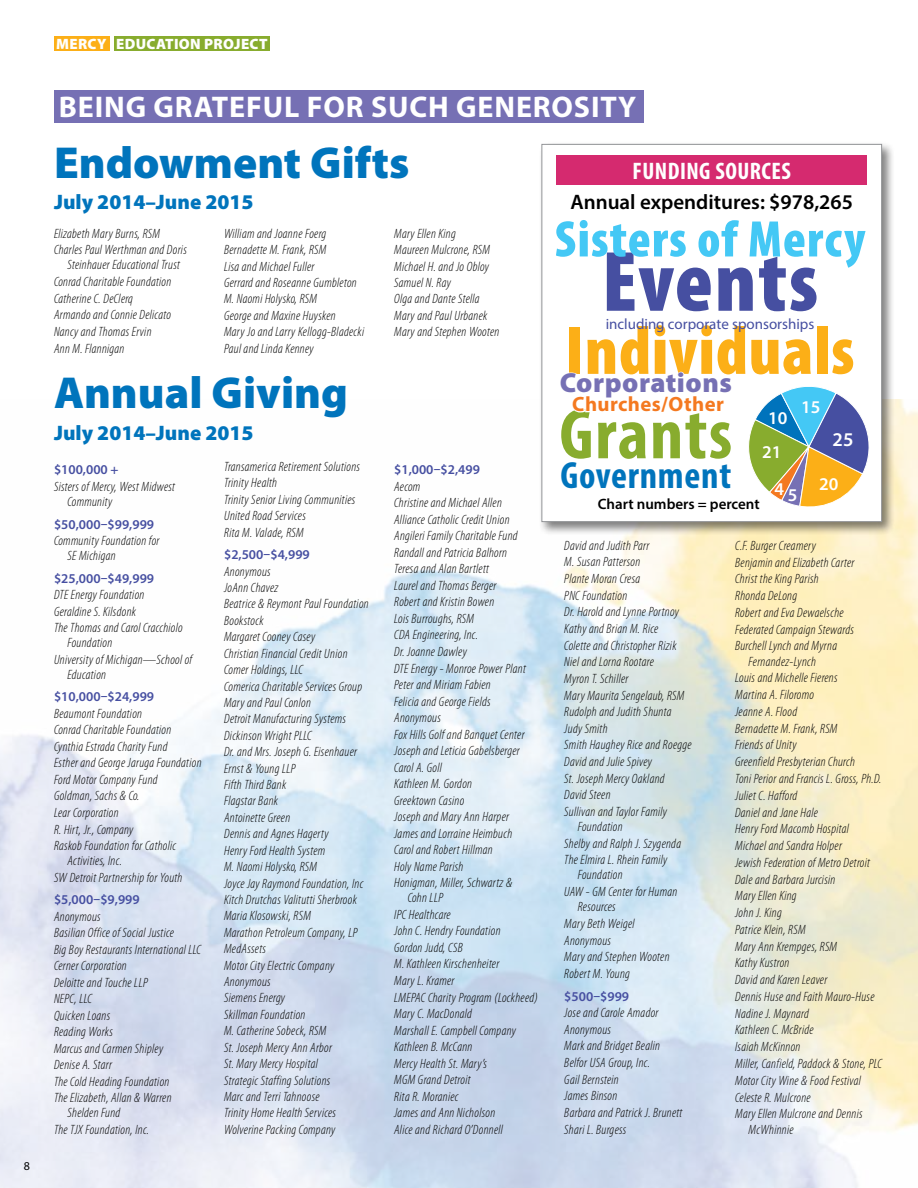
<style>
.page{position:relative;width:918px;height:1188px;background:#fff}
.page>*{position:absolute;margin:0;border:0;box-sizing:border-box;transform-origin:0 0}
.t1{font:900 condensed 86.4px "Myriad Pro";letter-spacing:.02em;color:#464fa1}
.t2{font:700 condensed 72.6px "Myriad Pro";letter-spacing:.02em;color:#88ac2e}
.t3{font:900 condensed 69.15px "Myriad Pro";letter-spacing:.01em;color:#fcaf17}
.t4{font:900 condensed 51.9px "Myriad Pro";letter-spacing:.02em;color:#44c8f5}
.t5{font:900 45px "Myriad Pro";color:#0074bc}
.t6{font:700 condensed 37.95px "Myriad Pro";letter-spacing:.02em;color:#0074bc}
.t7{font:700 30px "Myriad Pro";letter-spacing:.03em;color:#fff}
.t8{font:900 27.6px "Myriad Pro";letter-spacing:.02em;color:#7670b4}
.t9{font:700 condensed 24px "Myriad Pro";letter-spacing:.02em;color:#fff}
.t10{font:900 21px "Myriad Pro";color:#0074bc}
.t11{font:600 21px "Myriad Pro";color:#000}
.t12{font:700 20.7px "Myriad Pro";letter-spacing:.02em;color:#f47920}
.t13{font:600 19.5px "Myriad Pro";color:#fff}
.t14{font:600 18px/37px "Myriad Pro";color:#fff;text-align:right}
.t15{font:15px "Myriad Pro";color:#464fa1}
.t16{font:900 15px "Myriad Pro";letter-spacing:.02em;color:#fff}
.t17{font:600 15px "Myriad Pro";color:#000}
.t18{font:italic 300 condensed 13.5px/16.5px "Myriad Pro";letter-spacing:.02em;color:#000}
.t19{font:600 13.5px "Myriad Pro";color:#464fa1}
.t20{font:12px "Myriad Pro";color:#000}
</style>
<div class="page">
<div style="left:54px;top:36px;width:56px;height:15px;background:#fcaf17"></div>
<div style="left:114px;top:36px;width:156px;height:15px;background:#88ac2e"></div>
<div style="left:54px;top:90px;width:590px;height:33px;background:#7670b4"></div>
<div style="left:539px;top:141px;width:356px;height:394px;background:#000;opacity:.5"></div>
<div style="left:542px;top:144px;width:340px;height:378px;background:#fff;border:1px solid #939598"></div>
<div style="left:556px;top:155px;width:311px;height:30px;background:#d52a6f"></div>
<svg style="left:748px;top:386px;width:121px;height:121px"></svg>
<p class="t20" style="left:24px;top:1159px;width:8px">8</p>
<p class="t16" style="left:56px;top:33px;width:213px">MERCY EDUCATION PROJECT</p>
<h3 class="t7" style="left:59px;top:87px;width:37px">BEING</h3>
<h3 class="t7" style="left:154px;top:87px;width:342px">GRATEFUL FOR SUCH GENEROSI</h3>
<h3 class="t7" style="left:600px;top:87px;width:37px">TY</h3>
<h3 class="t5" style="left:54px;top:133px;width:357px">Endowment Gifts</h3>
<h3 class="t10" style="left:54px;top:188px;width:201px">July 2014–June 2015</h3>
<p class="t18" style="left:54px;top:225px;width:134px">Elizabeth Mary Burns, RSM<br>Charles Paul Werthman and Doris</p>
<p class="t18" style="left:54px;top:257px;width:128px;text-indent:14px">Steinhauer Educational Trust<br>Conrad Charitable Foundation<br>Catherine C. DeClerq<br>Armando and Connie Delicato<br>Nancy and Thomas Ervin<br>Ann M. Flannigan</p>
<h3 class="t9" style="left:633px;top:156px;width:160px">FUNDING SOURCES</h3>
<h3 class="t11" style="left:570px;top:188px;width:284px">Annual expenditures: $978,265</h3>
<h3 class="t4" style="left:555px;top:206px;width:312px">Sisters of Mercy</h3>
<p class="t18" style="left:224px;top:225px;width:142px">William and Joanne Foerg<br>Bernadette M. Frank, RSM<br>Lisa and Michael Fuller<br>Gerrard and Roseanne Gumbleton<br>M. Naomi Holysko, RSM<br>George and Maxine Huysken<br>Mary Jo and Larry Kellogg-Bladecki<br>Paul and Linda Kenney</p>
<p class="t18" style="left:394px;top:225px;width:107px">Mary Ellen King<br>Maureen Mulcrone, RSM<br>Michael H. and Jo Obloy<br>Samuel N. Ray<br>Olga and Dante Stella<br>Mary and Paul Urbanek<br>Mary and Stephen Wooten</p>
<h3 class="t5" style="left:54px;top:363px;width:295px">Annual Giving</h3>
<h3 class="t10" style="left:54px;top:419px;width:201px">July 2014–June 2015</h3>
<p class="t19" style="left:54px;top:461px;width:66px">$100,000 +</p>
<p class="t18" style="left:68px;top:479px;width:109px;line-height:15px;text-indent:-14px">Sisters of Mercy, West Midwest<br>Community</p>
<p class="t19" style="left:54px;top:515px;width:102px">$50,000–$99,999</p>
<p class="t18" style="left:68px;top:533px;width:94px;line-height:15px;text-indent:-14px">Community Foundation for<br>SE Michigan</p>
<p class="t19" style="left:54px;top:570px;width:102px">$25,000–$49,999</p>
<p class="t18" style="left:54px;top:586px;width:130px">DTE Energy Foundation<br>Geraldine S. Kilsdonk<br>The Thomas and Carol Cracchiolo</p>
<p class="t18" style="left:54px;top:634px;width:140px;text-indent:14px">Foundation<br>University of Michigan—School of</p>
<p class="t18" style="left:68px;top:666px;width:40px">Education</p>
<p class="t19" style="left:54px;top:688px;width:102px">$10,000–$24,999</p>
<p class="t18" style="left:54px;top:705px;width:149px">Beaumont Foundation<br>Conrad Charitable Foundation<br>Cynthia Estrada Charity Fund<br>Esther and George Jaruga Foundation<br>Ford Motor Company Fund<br>Goldman, Sachs &amp; Co.<br>Lear Corporation<br>R. Hirt, Jr., Company<br>Raskob Foundation for Catholic</p>
<p class="t18" style="left:54px;top:852px;width:130px;text-indent:14px">Activities, Inc.<br>SW Detroit Partnership for Youth</p>
<p class="t19" style="left:54px;top:891px;width:87px">$5,000–$9,999</p>
<p class="t18" style="left:54px;top:908px;width:149px">Anonymous<br>Basilian Office of Social Justice<br>Big Boy Restaurants International LLC<br>Cerner Corporation<br>Deloitte and Touche LLP<br>NEPC, LLC<br>Quicken Loans<br>Reading Works<br>Marcus and Carmen Shipley<br>Denise A. Starr<br>The Cold Heading Foundation<br>The Elizabeth, Allan &amp; Warren</p>
<p class="t18" style="left:54px;top:1105px;width:97px;text-indent:14px">Shelden Fund<br>The TJX Foundation, Inc.</p>
<h1 class="t1" style="left:602px;top:227px;width:218px">Events</h1>
<p class="t15" style="left:606px;top:314px;width:210px">including corporate sponsorships</p>
<h3 class="t3" style="left:566px;top:307px;width:290px">Individuals</h3>
<h2 class="t2" style="left:559px;top:389px;width:174px">Grants</h2>
<h3 class="t8" style="left:560px;top:364px;width:174px">Corporations</h3>
<h3 class="t12" style="left:572px;top:391px;width:153px">CHURCHES/OTHER</h3>
<h3 class="t14" style="left:801px;top:388px;width:21px">15</h3>
<h3 class="t14" style="left:768px;top:399px;width:21px">10</h3>
<h3 class="t13" style="left:833px;top:427px;width:22px">25</h3>
<h3 class="t14" style="left:762px;top:433px;width:23px">21<br>4</h3>
<p class="t18" style="left:224px;top:458px;width:138px">Transamerica Retirement Solutions<br>Trinity Health<br>Trinity Senior Living Communities<br>United Road Services<br>Rita M. Valade, RSM</p>
<p class="t19" style="left:224px;top:546px;width:87px">$2,500–$4,999</p>
<p class="t18" style="left:224px;top:563px;width:146px">Anonymous<br>JoAnn Chavez<br>Beatrice &amp; Reymont Paul Foundation<br>Bookstock<br>Margaret Cooney Casey<br>Christian Financial Credit Union<br>Comer Holdings, LLC<br>Comerica Charitable Services Group<br>Mary and Paul Conlon<br>Detroit Manufacturing Systems<br>Dickinson Wright PLLC<br>Dr. and Mrs. Joseph G. Eisenhauer<br>Ernst &amp; Young LLP<br>Fifth Third Bank<br>Flagstar Bank<br>Antoinette Green<br>Dennis and Agnes Hagerty<br>Henry Ford Health System<br>M. Naomi Holysko, RSM<br>Joyce Jay Raymond Foundation, Inc<br>Kitch Drutchas Valitutti Sherbrook<br>Maria Klosowski, RSM<br>Marathon Petroleum Company, LP<br>MedAssets<br>Motor City Electric Company<br>Anonymous<br>Siemens Energy<br>Skillman Foundation<br>M. Catherine Sobeck, RSM<br>St. Joseph Mercy Ann Arbor<br>St. Mary Mercy Hospital<br>Strategic Staffing Solutions<br>Marc and Terri Tahnoose<br>Trinity Home Health Services<br>Wolverine Packing Company</p>
<h3 class="t6" style="left:560px;top:452px;width:172px">Government</h3>
<p class="t19" style="left:394px;top:461px;width:87px">$1,000–$2,499</p>
<p class="t18" style="left:394px;top:478px;width:133px">Aecom<br>Christine and Michael Allen<br>Alliance Catholic Credit Union<br>Angileri Family Charitable Fund<br>Randall and Patricia Balhorn<br>Teresa and Alan Bartlett<br>Laurel and Thomas Berger<br>Robert and Kristin Bowen<br>Lois Burroughs, RSM<br>CDA Engineering, Inc.<br>Dr. Joanne Dawley<br>DTE Energy - Monroe Power Plant<br>Peter and Miriam Fabien<br>Felicia and George Fields<br>Anonymous<br>Fox Hills Golf and Banquet Center<br>Joseph and Leticia Gabelsberger<br>Carol A. Goll<br>Kathleen M. Gordon<br>Greektown Casino<br>Joseph and Mary Ann Harper<br>James and Lorraine Heimbuch<br>Carol and Robert Hillman<br>Holy Name Parish<br>Honigman, Miller, Schwartz &amp;</p>
<p class="t18" style="left:394px;top:890px;width:145px;text-indent:14px">Cohn LLP<br>IPC Healthcare<br>John C. Hendry Foundation<br>Gordon Judd, CSB<br>M. Kathleen Kirschenheiter<br>Mary L. Kramer<br>LMEPAC Charity Program (Lockheed)<br>Mary C. MacDonald<br>Marshall E. Campbell Company<br>Kathleen B. McCann<br>Mercy Health St. Mary’s<br>MGM Grand Detroit<br>Rita R. Moraniec<br>James and Ann Nicholson<br>Alice and Richard O’Donnell</p>
<h3 class="t14" style="left:819px;top:465px;width:21px">20</h3>
<h3 class="t14" style="left:788px;top:476px;width:11px">5</h3>
<p class="t17" style="left:598px;top:494px;width:163px">Chart numbers = percent</p>
<p class="t18" style="left:564px;top:537px;width:129px">David and Judith Parr<br>M. Susan Patterson<br>Plante Moran Cresa<br>PNC Foundation<br>Dr. Harold and Lynne Portnoy<br>Kathy and Brian M. Rice<br>Colette and Christopher Rizik<br>Niel and Lorna Rootare<br>Myron T. Schiller<br>Mary Maurita Sengelaub, RSM<br>Rudolph and Judith Shunta<br>Judy Smith<br>Smith Haughey Rice and Roegge<br>David and Julie Spivey<br>St. Joseph Mercy Oakland<br>David Steen<br>Sullivan and Taylor Family</p>
<p class="t18" style="left:564px;top:818px;width:118px;text-indent:14px">Foundation<br>Shelby and Ralph J. Szygenda<br>The Elmira L. Rhein Family</p>
<p class="t18" style="left:564px;top:867px;width:115px;text-indent:14px">Foundation<br>UAW - GM Center for Human</p>
<p class="t18" style="left:564px;top:898px;width:107px;text-indent:14px">Resources<br>Mary Beth Weigel<br>Anonymous<br>Mary and Stephen Wooten<br>Robert M. Young</p>
<p class="t19" style="left:564px;top:987px;width:66px">$500–$999</p>
<p class="t18" style="left:564px;top:1004px;width:120px">Jose and Carole Amador<br>Anonymous<br>Mark and Bridget Bealin<br>Belfor USA Group, Inc.<br>Gail Bernstein<br>James Binson<br>Barbara and Patrick J. Brunett<br>Shari L. Burgess</p>
<p class="t18" style="left:735px;top:537px;width:121px">C.F. Burger Creamery<br>Benjamin and Elizabeth Carter<br>Christ the King Parish<br>Rhonda DeLong<br>Robert and Eva Dewaelsche<br>Federated Campaign Stewards<br>Burchell Lynch and Myrna</p>
<p class="t18" style="left:735px;top:653px;width:148px;text-indent:14px">Fernandez-Lynch<br>Louis and Michelle Fierens<br>Martina A. Filoromo<br>Jeanne A. Flood<br>Bernadette M. Frank, RSM<br>Friends of Unity<br>Greenfield Presbyterian Church<br>Toni Perior and Francis L. Gross, Ph.D.<br>Juliet C. Hafford<br>Daniel and Jane Hale<br>Henry Ford Macomb Hospital<br>Michael and Sandra Holper<br>Jewish Federation of Metro Detroit<br>Dale and Barbara Jurcisin<br>Mary Ellen King<br>John J. King<br>Patrice Klein, RSM<br>Mary Ann Krempges, RSM<br>Kathy Kustron<br>David and Karen Leaver<br>Dennis Huse and Faith Mauro-Huse<br>Nadine J. Maynard<br>Kathleen C. McBride<br>Isaiah McKinnon<br>Miller, Canfield, Paddock &amp; Stone, PLC<br>Motor City Wine &amp; Food Festival<br>Celeste R. Mulcrone<br>Mary Ellen Mulcrone and Dennis</p>
<p class="t18" style="left:749px;top:1121px;width:46px">McWhinnie</p>
</div>
